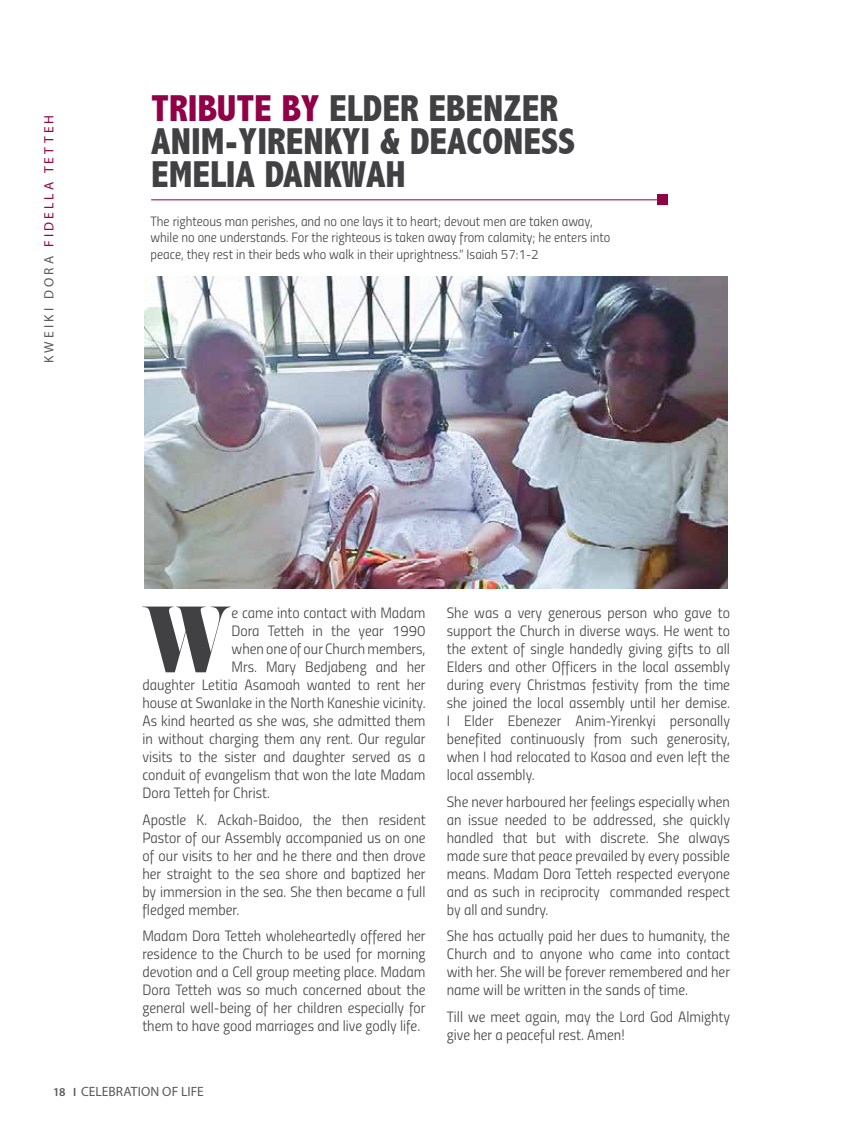
<style>
.page{position:relative;width:864px;height:1134px;background:#fff}
.page>*{position:absolute;margin:0;border:0;box-sizing:border-box;transform-origin:0 0}
.t1{font:84px "Pistilli";color:#414042}
.t2{font:800 condensed 37.5px/33px "Abadi";color:#414042}
.t3{font:15px/18px "Titillium Light Upright";color:#414042;text-align:justify}
.t4{font:13.5px/16.2px "Titillium Light Upright";color:#414042}
.t5{font:13.5px "Myriad Pro";letter-spacing:.23em;color:#910147}
.t6{font:13.5px "Myriad Pro";color:#58595b}
.s1{color:#58595b}
.s2{color:#910147}
.s3{font-weight:600;font-size:12px}
</style>
<div class="page">
<img style="left:145px;top:276px;width:583px;height:313px">
<hr style="left:151px;top:199px;width:506px;height:1px;background:#910147">
<div style="left:657px;top:195px;width:11px;height:10px;background:#910147"></div>
<p class="t5" style="left:41px;top:363px;width:250px;rotate:-90deg"><span class="s1">KWEIKI DORA</span> FIDELLA TETTEH</p>
<h2 class="t2" style="left:151px;top:92px;width:426px"><span class="s2">TRIBUTE BY</span> ELDER EBENZER<br>ANIM-YIRENKYI &amp; DEACONESS<br>EMELIA DANKWAH</h2>
<p class="t4" style="left:151px;top:213px;width:461px">The righteous man perishes, and no one lays it to heart; devout men are taken away, while no one understands. For the righteous is taken away from calamity; he enters into peace, they rest in their beds who walk in their uprightness.” Isaiah 57:1-2</p>
<h1 class="t1" style="left:142px;top:586px;width:92px">W</h1>
<p class="t3" style="left:232px;top:603px;width:196px">e came into contact with Madam</p>
<p class="t3" style="left:232px;top:621px;width:196px">Dora Tetteh in the year 1990</p>
<p class="t3" style="left:232px;top:639px;width:196px">when one of our Church members,</p>
<p class="t3" style="left:232px;top:657px;width:196px">Mrs. Mary Bedjabeng and her</p>
<p class="t3" style="left:142px;top:675px;width:285px">daughter Letitia Asamoah wanted to rent her</p>
<p class="t3" style="left:142px;top:693px;width:285px">house at Swanlake in the North Kaneshie vicinity.</p>
<p class="t3" style="left:142px;top:711px;width:285px">As kind hearted as she was, she admitted them</p>
<p class="t3" style="left:142px;top:729px;width:285px">in without charging them any rent. Our regular</p>
<p class="t3" style="left:142px;top:747px;width:285px">visits to the sister and daughter served as a</p>
<p class="t3" style="left:142px;top:765px;width:285px">conduit of evangelism that won the late Madam</p>
<p class="t3" style="left:142px;top:783px;width:129px">Dora Tetteh for Christ.</p>
<p class="t3" style="left:142px;top:810px;width:285px">Apostle K. Ackah-Baidoo, the then resident Pastor of our Assembly accompanied us on one of our visits to her and he there and then drove her straight to the sea shore and baptized her by immersion in the sea. She then became a full fledged member.</p>
<p class="t3" style="left:142px;top:926px;width:285px">Madam Dora Tetteh wholeheartedly offered her residence to the Church to be used for morning devotion and a Cell group meeting place. Madam Dora Tetteh was so much concerned about the general well-being of her children especially for them to have good marriages and live godly life.</p>
<p class="t3" style="left:447px;top:603px;width:285px">She was a very generous person who gave to support the Church in diverse ways. He went to the extent of single handedly giving gifts to all Elders and other Officers in the local assembly during every Christmas festivity from the time she joined the local assembly until her demise.<br>I Elder Ebenezer Anim-Yirenkyi personally benefited continuously from such generosity, when I had relocated to Kasoa and even left the local assembly.</p>
<p class="t3" style="left:447px;top:792px;width:285px">She never harboured her feelings especially when an issue needed to be addressed, she quickly handled that but with discrete. She always made sure that peace prevailed by every possible means. Madam Dora Tetteh respected everyone and as such in reciprocity commanded respect by all and sundry.</p>
<p class="t3" style="left:447px;top:926px;width:285px">She has actually paid her dues to humanity, the Church and to anyone who came into contact with her. She will be forever remembered and her name will be written in the sands of time.</p>
<p class="t3" style="left:447px;top:1007px;width:285px">Till we meet again, may the Lord God Almighty give her a peaceful rest. Amen!</p>
<p class="t6" style="left:53px;top:1083px;width:152px"><span class="s3">18 І</span> CELEBRATION OF LIFE</p>
</div>
